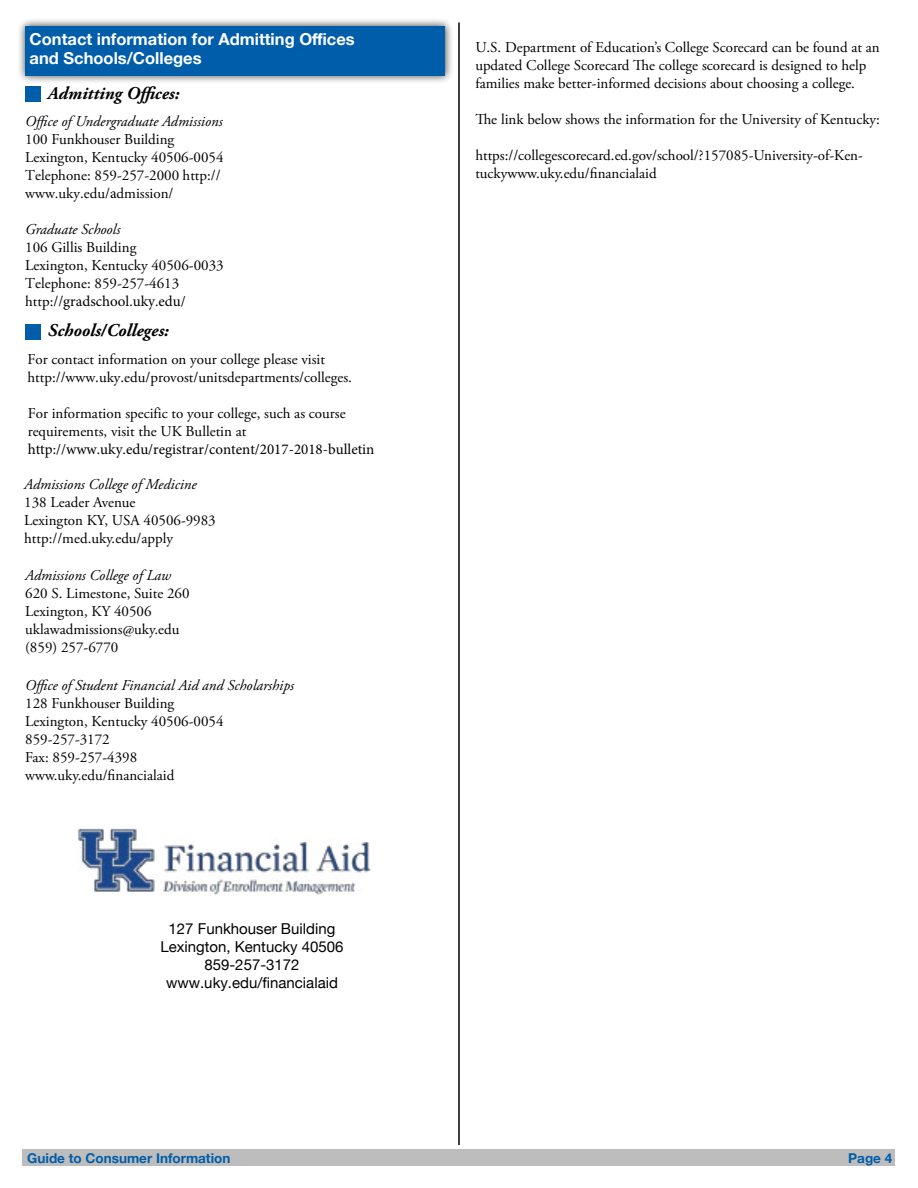
<style>
.page{position:relative;width:918px;height:1188px;background:#fff}
.page>*{position:absolute;margin:0;border:0;box-sizing:border-box;transform-origin:0 0}
.t1{font:italic 700 18px "Adobe Garamond Pro";color:#000}
.t2{font:700 16.5px/19.8px "Helvetica Neue";color:#fff}
.t3{font:15px/18px "Adobe Garamond Pro";color:#000}
.t4{font:italic 15px "Adobe Garamond Pro";color:#000}
.t5{font:15px "Minion Pro";color:#000}
.t6{font:15px/18px "Helvetica Neue";color:#000;text-align:center}
.t7{font:700 13.5px "Helvetica Neue";color:#005daa}
.s1{font-family:"Minion Pro"}
.s2{font-family:"Adobe Garamond Pro"}
</style>
<div class="page">
<hr style="left:458px;top:22px;width:2px;height:1123px;background:#000">
<div style="left:17px;top:18px;width:437px;height:66px;background:#000;opacity:.75"></div>
<div style="left:25px;top:26px;width:420px;height:50px;background:#005daa"></div>
<div style="left:25px;top:86px;width:15px;height:16px;background:#005daa"></div>
<div style="left:25px;top:324px;width:15px;height:15px;background:#005daa"></div>
<img style="left:78px;top:828px;width:293px;height:67px">
<div style="left:22px;top:1149px;width:874px;height:17px;background:#bdbdbd"></div>
<p class="t2" style="left:30px;top:29px;width:327px">Contact information for Admitting Offices and Schools/Colleges</p>
<p class="t1" style="left:48px;top:82px;width:133px">Admitting Offices:</p>
<p class="t4" style="left:25px;top:113px;width:199px">Office of Undergraduate Admissions</p>
<p class="t3" style="left:25px;top:131px;width:200px">100 Funkhouser Building<br>Lexington, Kentucky 40506-0054<br>Telephone: 859-257-2000 http:// www.uky.edu/<span class="s1">a</span>dmission/</p>
<p class="t4" style="left:25px;top:221px;width:97px">Graduate Schools</p>
<p class="t3" style="left:25px;top:239px;width:200px">106 Gillis Building<br>Lexington, Kentucky 40506-0033<br>Telephone: 859-257-4613</p>
<p class="t5" style="left:25px;top:292px;width:162px"><span class="s2">http://</span>gradschool.uky.edu/</p>
<p class="t1" style="left:48px;top:320px;width:123px">Schools/Colleges:</p>
<p class="t3" style="left:27px;top:351px;width:326px">For contact information on your college please visit http://www.uky.edu/provost/unitsdepartments/colleges.</p>
<p class="t3" style="left:28px;top:405px;width:319px">For information specific to your college, such as course requirements, visit the UK Bulletin at</p>
<p class="t5" style="left:28px;top:439px;width:348px">http://www.uky.edu/registrar/content/2017-2018-bulletin</p>
<p class="t4" style="left:24px;top:475px;width:174px">Admissions College of Medicine</p>
<p class="t3" style="left:24px;top:493px;width:193px">138 Leader Avenue<br>Lexington KY, USA 40506-9983 http://med.uky.edu/apply</p>
<p class="t4" style="left:25px;top:566px;width:147px">Admissions College of Law</p>
<p class="t3" style="left:25px;top:585px;width:166px">620 S. Limestone, Suite 260<br>Lexington, KY 40506 uklawadmissions@uky.edu (859) 257-6770</p>
<p class="t4" style="left:25px;top:676px;width:270px">Office of Student Financial Aid and Scholarships</p>
<p class="t3" style="left:25px;top:695px;width:200px">128 Funkhouser Building<br>Lexington, Kentucky 40506-0054<br>859-257-3172<br>Fax: 859-257-4398 www.uky.edu/financialaid</p>
<p class="t6" style="left:160px;top:921px;width:185px">127 Funkhouser Building<br>Lexington, Kentucky 40506<br>859-257-3172 www.uky.edu/financialaid</p>
<p class="t3" style="left:475px;top:39px;width:406px">U.S. Department of Education’s College Scorecard can be found at an updated College Scorecard The college scorecard is designed to help families make better-informed decisions about choosing a college.</p>
<p class="t3" style="left:475px;top:111px;width:406px">The link below shows the information for the University of Kentucky:</p>
<p class="t3" style="left:475px;top:147px;width:389px">https://collegescorecard.ed.gov/school/?157085-University-of-Ken&shy;tuckywww.uky.edu/financialaid</p>
<p class="t7" style="left:27px;top:1148px;width:205px">Guide to Consumer Information</p>
<p class="t7" style="left:848px;top:1148px;width:46px">Page 4</p>
</div>
